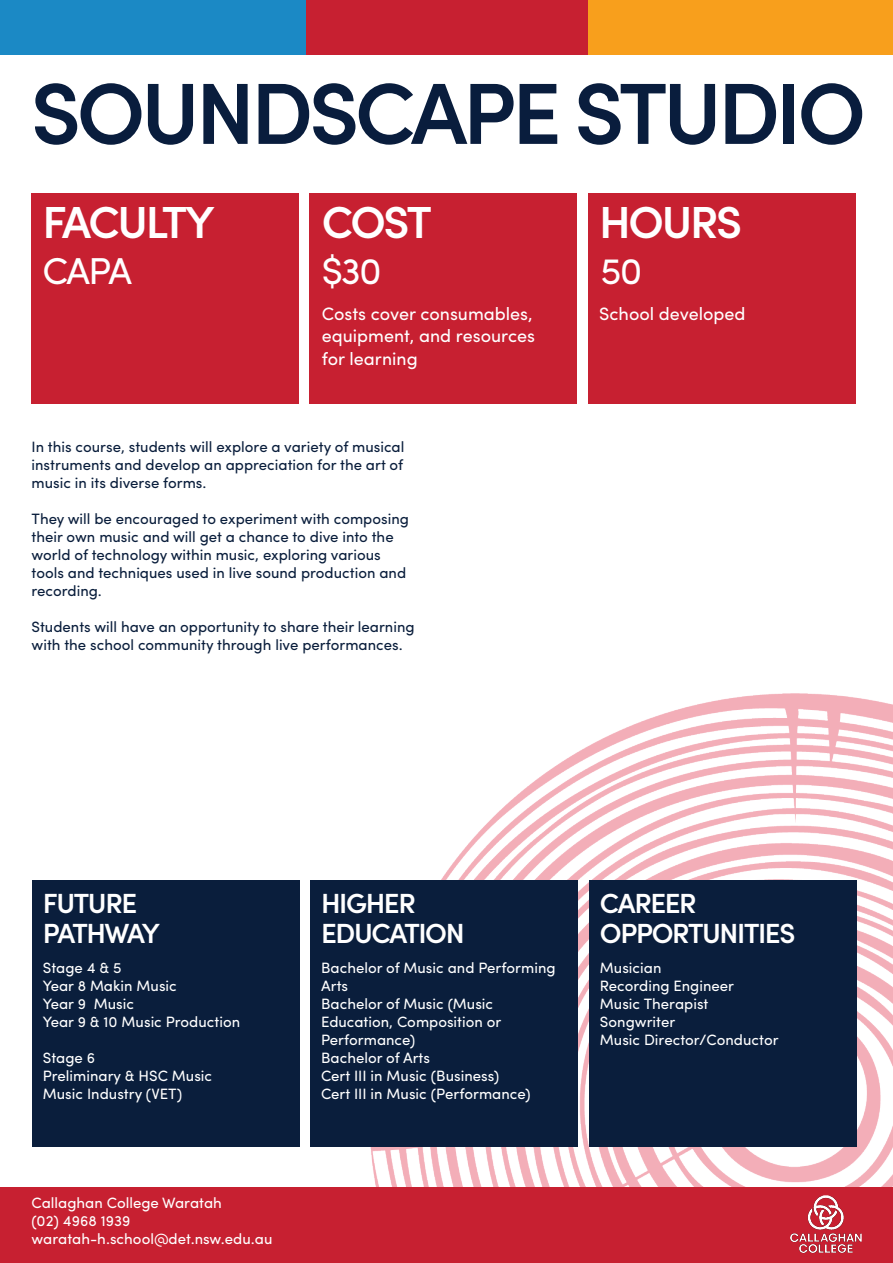
<style>
.page{position:relative;width:893px;height:1263px;background:#fff}
.page>*{position:absolute;margin:0;border:0;box-sizing:border-box;transform-origin:0 0}
.t1{font:600 87px "Sofia Pro";letter-spacing:-.05em;color:#091d3d}
.t2{font:600 45px "Sofia Pro";letter-spacing:-.05em;color:#fff}
.t3{font:37.5px "Sofia Pro";letter-spacing:-.05em;color:#fff}
.t4{font:600 27.75px/30px "Sofia Pro";letter-spacing:-.05em;color:#fff}
.t5{font:600 27.75px "Sofia Pro";letter-spacing:-.09em;color:#fff}
.t6{font:18px/22.5px "Sofia Pro";color:#fff}
.Minor_Heading_Taster_Teal{font:15px/18px "Sofia Pro";color:#0a1e3c}
.t7{font:15px/18px "Sofia Pro";color:#fff}
</style>
<div class="page">
<img style="left:369px;top:693px;width:524px;height:495px">
<div style="left:0;top:0;width:893px;height:54px;background:#1b89c5"></div>
<div style="left:306px;top:0;width:587px;height:54px;background:#c72031"></div>
<div style="left:589px;top:0;width:304px;height:54px;background:#f89f1c"></div>
<div style="left:0;top:1188px;width:893px;height:75px;background:#c72031"></div>
<img style="left:790px;top:1195px;width:72px;height:59px">
<div style="left:32px;top:193px;width:267px;height:211px;background:#c72031"></div>
<div style="left:310px;top:193px;width:267px;height:211px;background:#c72031"></div>
<div style="left:589px;top:193px;width:267px;height:211px;background:#c72031"></div>
<div style="left:32px;top:880px;width:267px;height:267px;background:#0a1e3c"></div>
<div style="left:310px;top:880px;width:268px;height:267px;background:#0a1e3c"></div>
<div style="left:589px;top:880px;width:267px;height:267px;background:#0a1e3c"></div>
<p class="t1" style="left:31px;top:48px;width:837px">SOUNDSCAPE STUDIO</p>
<p class="t2" style="left:43px;top:188px;width:173px">FACULTY</p>
<p class="t2" style="left:322px;top:188px;width:112px">COST</p>
<p class="t2" style="left:599px;top:188px;width:145px">HOURS</p>
<p class="t3" style="left:43px;top:243px;width:91px">CAPA</p>
<p class="t3" style="left:322px;top:243px;width:62px">$30</p>
<p class="t3" style="left:600px;top:243px;width:43px">50</p>
<p class="t6" style="left:322px;top:301px;width:215px">Costs cover consumables, equipment, and resources for learning</p>
<p class="t6" style="left:599px;top:301px;width:148px">School developed</p>
<p class="Minor_Heading_Taster_Teal" style="left:32px;top:437px;width:374px;text-align:justify">In this course, students will explore a variety of musical instruments and develop an appreciation for the art of music in its diverse forms.</p>
<p class="Minor_Heading_Taster_Teal" style="left:32px;top:509px;width:379px">They will be encouraged to experiment with composing their own music and will get a chance to dive into the world of technology within music, exploring various tools and techniques used in live sound production and recording.</p>
<p class="Minor_Heading_Taster_Teal" style="left:32px;top:617px;width:385px">Students will have an opportunity to share their learning with the school community through live performances.</p>
<p class="t4" style="left:43px;top:886px;width:96px">FUTURE</p>
<p class="t5" style="left:43px;top:912px;width:119px">PATHWAY</p>
<p class="t7" style="left:43px;top:957px;width:80px">Stage 4 &amp; 5</p>
<p class="t7" style="left:43px;top:975px;width:136px">Year 8 Makin Music</p>
<p class="t7" style="left:43px;top:993px;width:93px">Year 9 Music</p>
<p class="t7" style="left:43px;top:1011px;width:199px">Year 9 &amp; 10 Music Production</p>
<p class="t7" style="left:43px;top:1047px;width:54px">Stage 6</p>
<p class="t7" style="left:43px;top:1065px;width:171px">Preliminary &amp; HSC Music</p>
<p class="t7" style="left:43px;top:1083px;width:141px">Music Industry (VET)</p>
<p class="t7" style="left:32px;top:1193px;width:192px">Callaghan College Waratah</p>
<p class="t7" style="left:32px;top:1211px;width:100px">(02) 4968 1939</p>
<p class="t7" style="left:32px;top:1229px;width:242px">waratah-h.school@det.nsw.edu.au</p>
<p class="t4" style="left:321px;top:886px;width:145px">HIGHER<br>EDUCATION</p>
<p class="t7" style="left:321px;top:957px;width:236px">Bachelor of Music and Performing<br>Arts</p>
<p class="t7" style="left:321px;top:993px;width:182px">Bachelor of Music (Music<br>Education, Composition or<br>Performance)</p>
<p class="t7" style="left:321px;top:1047px;width:111px">Bachelor of Arts</p>
<p class="t7" style="left:321px;top:1065px;width:180px">Cert III in Music (Business)</p>
<p class="t7" style="left:321px;top:1083px;width:211px">Cert III in Music (Performance)</p>
<p class="t4" style="left:600px;top:886px;width:98px">CAREER</p>
<p class="t4" style="left:600px;top:916px;width:197px">OPPORTUNITIES</p>
<p class="t7" style="left:600px;top:957px;width:63px">Musician</p>
<p class="t7" style="left:600px;top:975px;width:136px">Recording Engineer</p>
<p class="t7" style="left:600px;top:993px;width:110px">Music Therapist</p>
<p class="t7" style="left:600px;top:1011px;width:77px">Songwriter</p>
<p class="t7" style="left:600px;top:1029px;width:180px">Music Director/Conductor</p>
</div>
